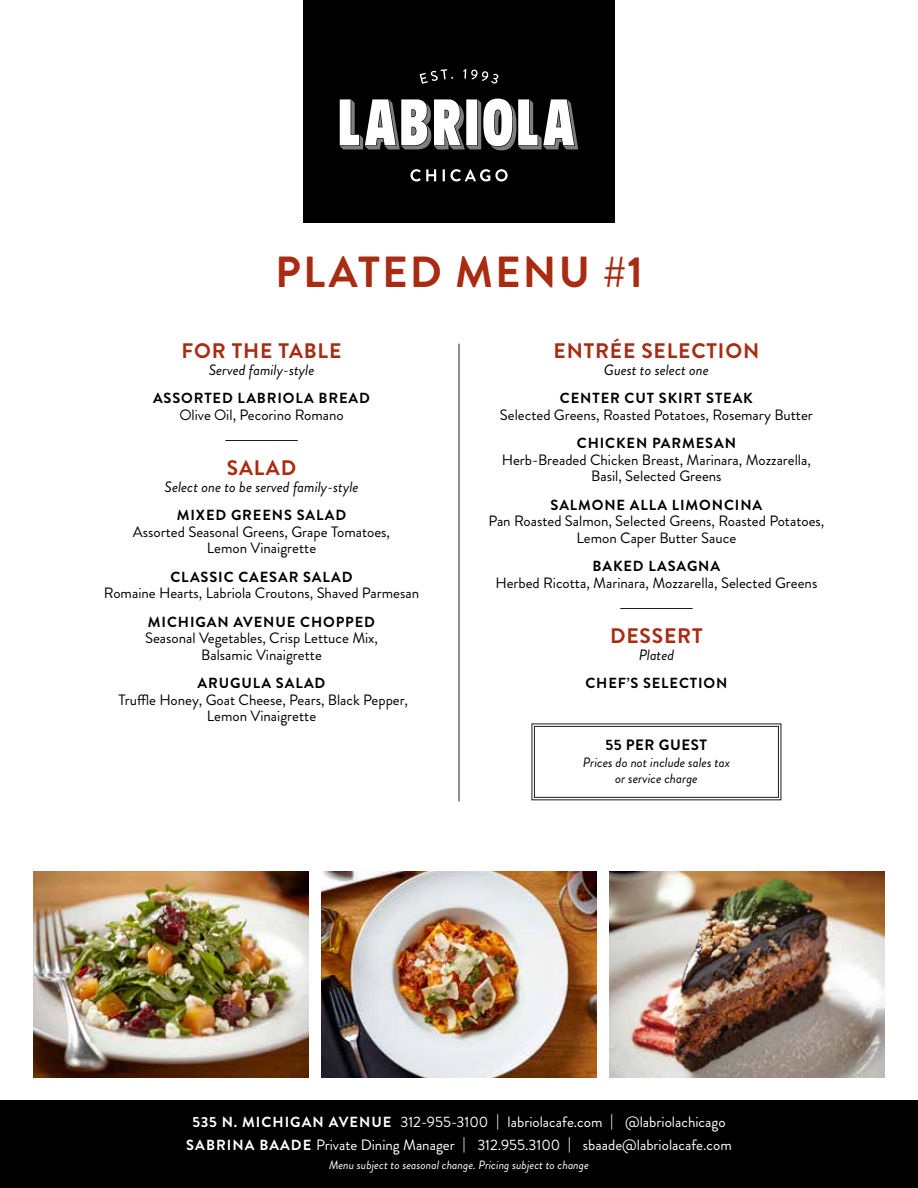
<style>
.page{position:relative;width:918px;height:1188px;background:#fff}
.page>*{position:absolute;margin:0;border:0;box-sizing:border-box;transform-origin:0 0}
.t1{font:700 43.5px "Brandon Grotesque";letter-spacing:.05em;color:#a82b12}
.t2{font:700 21px "Brandon Grotesque";letter-spacing:.04em;color:#a82b12}
.t3{font:15px/16.5px "Brandon Grotesque";color:#000;text-align:center}
.t4{font:15px/22.5px "Brandon Grotesque";color:#fff;text-align:center}
.t5{font:italic 15px "Brandon Grotesque";color:#000}
.t6{font:700 15px "Brandon Grotesque";letter-spacing:.04em;color:#000}
.t7{font:700 14.7px "Brandon Grotesque";letter-spacing:.06em;color:#000}
.t8{font:italic 13.5px/16.5px "Brandon Grotesque";color:#000;text-align:center}
.t9{font:italic 12px "Brandon Grotesque";color:#fff}
.s1{font-weight:700;font-size:14.7px}
</style>
<div class="page">
<div style="left:303px;top:0;width:312px;height:222px;background:#000"></div>
<svg style="left:410px;top:169px;width:98px;height:13px"></svg>
<svg style="left:340px;top:99px;width:238px;height:51px"></svg>
<svg style="left:420px;top:69px;width:79px;height:15px"></svg>
<hr style="left:225px;top:440px;width:73px;height:1px;background:#211b19">
<hr style="left:620px;top:608px;width:73px;height:1px;background:#211b19">
<hr style="left:459px;top:344px;width:1px;height:457px;background:#211b19">
<svg style="left:531px;top:723px;width:250px;height:77px"></svg>
<div style="left:534px;top:726px;width:245px;height:72px;border:1px solid #211b19"></div>
<div style="left:0;top:1100px;width:918px;height:88px;background:#000"></div>
<img style="left:34px;top:871px;width:274px;height:207px">
<img style="left:322px;top:871px;width:274px;height:207px">
<img style="left:610px;top:871px;width:274px;height:207px">
<h1 class="t1" style="left:275px;top:242px;width:369px">PLATED MENU #1</h1>
<h2 class="t2" style="left:182px;top:336px;width:161px">FOR THE TABLE</h2>
<p class="t5" style="left:209px;top:359px;width:107px">Served family-style</p>
<p class="t7" style="left:153px;top:388px;width:218px">ASSORTED LABRIOLA BREAD</p>
<p class="t3" style="left:179px;top:407px;width:166px">Olive Oil, Pecorino Romano</p>
<h2 class="t2" style="left:227px;top:453px;width:71px">SALAD</h2>
<p class="t5" style="left:165px;top:476px;width:196px">Select one to be served family-style</p>
<p class="t7" style="left:177px;top:505px;width:171px">MIXED GREENS SALAD</p>
<p class="t3" style="left:133px;top:524px;width:259px">Assorted Seasonal Greens, Grape Tomatoes,<br>Lemon Vinaigrette</p>
<p class="t7" style="left:170px;top:567px;width:184px">CLASSIC CAESAR SALAD</p>
<p class="t3" style="left:104px;top:585px;width:317px">Romaine Hearts, Labriola Croutons, Shaved Parmesan</p>
<p class="t7" style="left:148px;top:612px;width:229px">MICHIGAN AVENUE CHOPPED</p>
<p class="t3" style="left:145px;top:630px;width:234px">Seasonal Vegetables, Crisp Lettuce Mix,<br>Balsamic Vinaigrette</p>
<p class="t7" style="left:198px;top:673px;width:129px">ARUGULA SALAD</p>
<p class="t3" style="left:119px;top:692px;width:291px">Truffle Honey, Goat Cheese, Pears, Black Pepper,<br>Lemon Vinaigrette</p>
<h2 class="t2" style="left:554px;top:336px;width:207px">ENTRÉE SELECTION</h2>
<p class="t5" style="left:604px;top:359px;width:106px">Guest to select one</p>
<p class="t7" style="left:560px;top:388px;width:194px">CENTER CUT SKIRT STEAK</p>
<p class="t3" style="left:500px;top:407px;width:315px">Selected Greens, Roasted Potatoes, Rosemary Butter</p>
<p class="t7" style="left:577px;top:433px;width:161px">CHICKEN PARMESAN</p>
<p class="t3" style="left:502px;top:452px;width:311px">Herb-Breaded Chicken Breast, Marinara, Mozzarella,<br>Basil, Selected Greens</p>
<p class="t7" style="left:551px;top:495px;width:213px">SALMONE ALLA LIMONCINA</p>
<p class="t3" style="left:488px;top:513px;width:337px">Pan Roasted Salmon, Selected Greens, Roasted Potatoes,<br>Lemon Caper Butter Sauce</p>
<p class="t7" style="left:593px;top:556px;width:129px">BAKED LASAGNA</p>
<p class="t3" style="left:496px;top:575px;width:323px">Herbed Ricotta, Marinara, Mozzarella, Selected Greens</p>
<h2 class="t2" style="left:610px;top:621px;width:94px">DESSERT</h2>
<p class="t5" style="left:639px;top:644px;width:37px">Plated</p>
<p class="t7" style="left:585px;top:673px;width:144px">CHEF’S SELECTION</p>
<p class="t6" style="left:606px;top:735px;width:103px">55 PER GUEST</p>
<p class="t8" style="left:583px;top:754px;width:149px">Prices do not include sales tax or service charge</p>
<p class="t4" style="left:186px;top:1111px;width:547px"><span class="s1">535 N. MICHIGAN AVENUE</span> 312-955-3100 <span class="s1">|</span> labriolacafe.com <span class="s1">|</span> @labriolachicago<br><span class="s1">SABRINA BAADE</span> Private Dining Manager <span class="s1">|</span> 312.955.3100 <span class="s1">|</span> sbaade@labriolacafe.com</p>
<p class="t9" style="left:329px;top:1157px;width:261px">Menu subject to seasonal change. Pricing subject to change</p>
</div>
